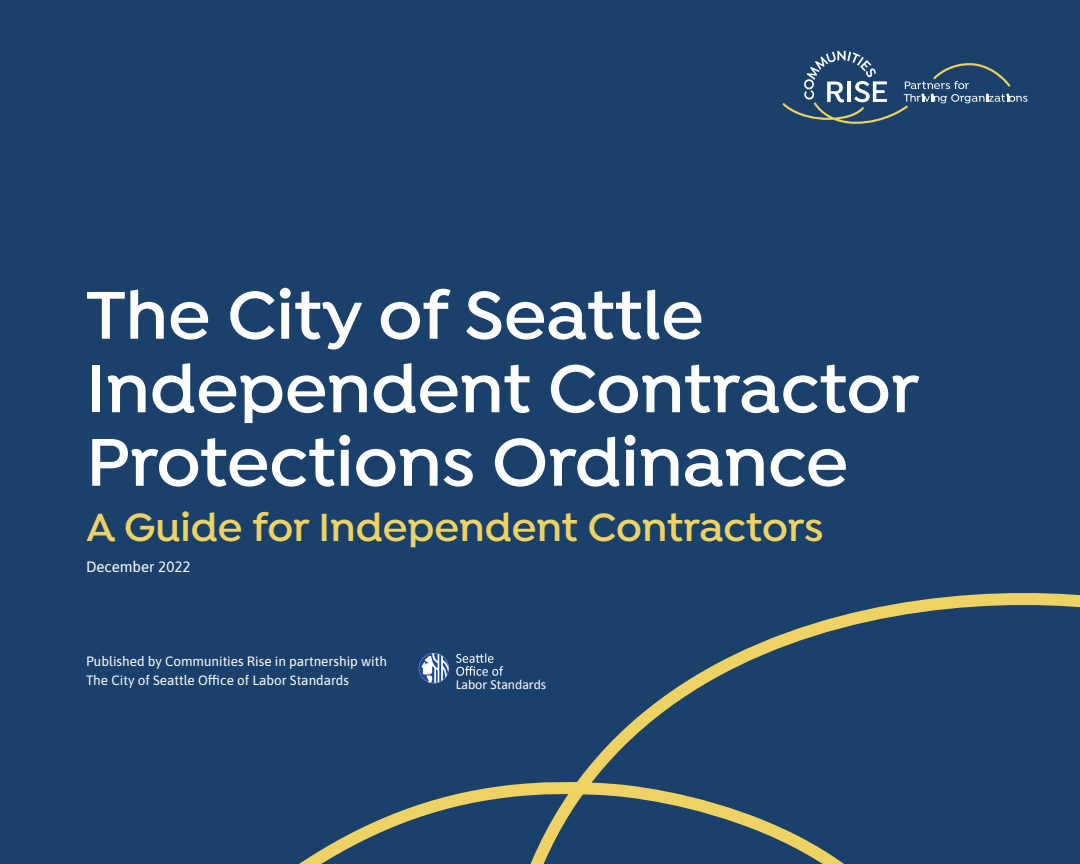
<style>
.page{position:relative;width:1080px;height:864px;background:#19416c}
.page>*{position:absolute;margin:0;border:0;box-sizing:border-box;transform-origin:0 0}
.t1{font:600 72px/73.5px "Isidora";color:#fff}
.t2{font:600 42px "Isidora";color:#efd264}
.t3{font:15px "Asap";color:#fff}
.t4{font:13.8px "Calibri";color:#fff}
.t5{font:13.5px/19.5px "Asap";color:#fff}
</style>
<div class="page">
<svg style="left:783px;top:51px;width:245px;height:73px"></svg>
<svg style="left:299px;top:593px;width:781px;height:271px"></svg>
<h1 class="t1" style="left:86px;top:282px;width:835px">The City of Seattle<br>Independent Contractor<br>Protections Ordinance</h1>
<h2 class="t2" style="left:86px;top:502px;width:739px">A Guide for Independent Contractors</h2>
<p class="t3" style="left:86px;top:557px;width:106px">December 2022</p>
<p class="t5" style="left:86px;top:650px;width:302px">Published by Communities Rise in partnership with<br>The City of Seattle Office of Labor Standards</p>
<p class="t4" style="left:456px;top:675px;width:92px">Labor Standards</p>
</div>
